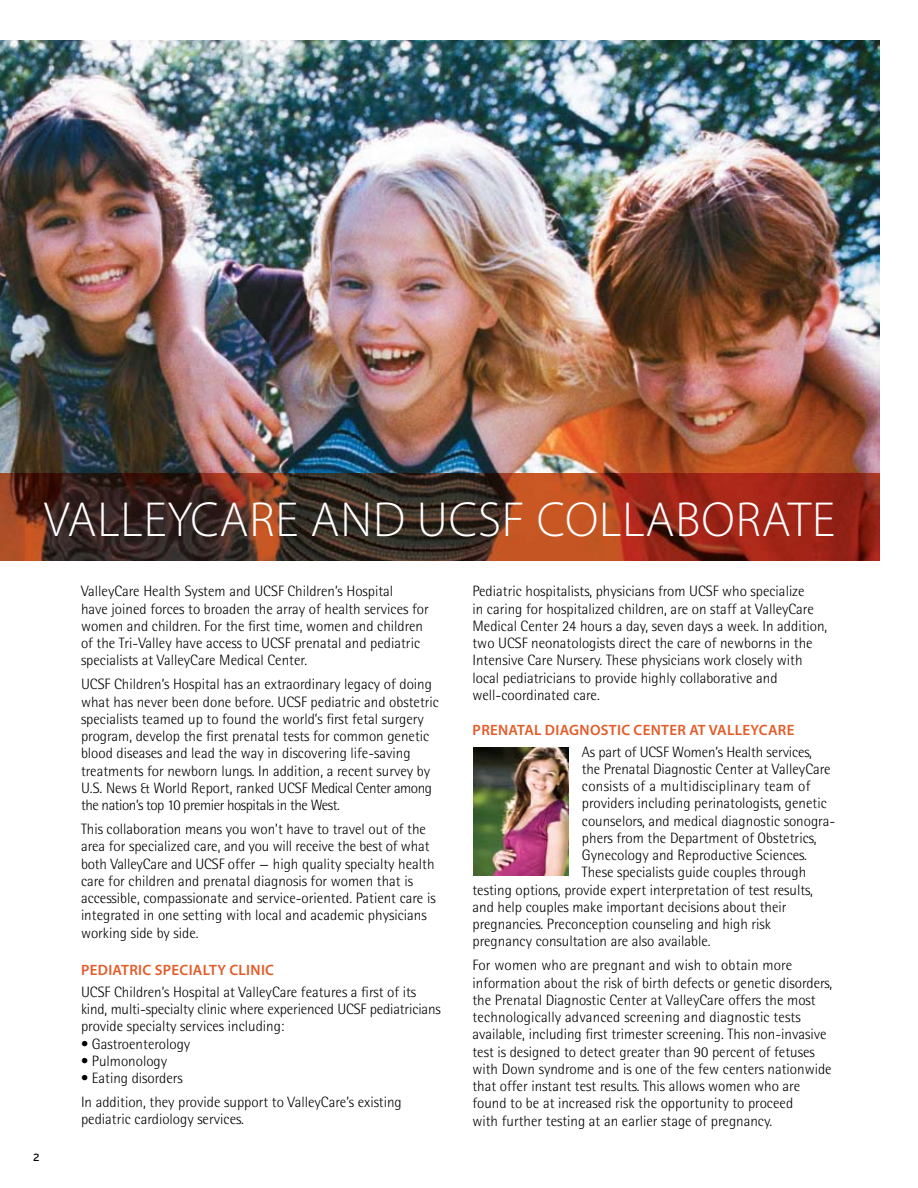
<style>
.page{position:relative;width:918px;height:1188px;background:#fff}
.page>*{position:absolute;margin:0;border:0;box-sizing:border-box;transform-origin:0 0}
.t1{font:300 49.5px "Myriad Pro";letter-spacing:.02em;color:#fff}
.t2{font:300 15px/17.2px "Rotis Semi Sans";color:#000}
.t3{font:600 15px "Myriad Pro";letter-spacing:.02em;color:#e35b28}
.t4{font:300 15px "Rotis Semi Sans";letter-spacing:.02em;color:#000}
.t5{font:10.5px "Interstate";color:#000}
</style>
<div class="page">
<img style="left:473px;top:748px;width:95px;height:128px">
<img style="left:0;top:40px;width:879px;height:521px">
<h1 class="t1" style="left:44px;top:489px;width:792px">VALLEYCARE AND UCSF COLLABORATE</h1>
<p class="t5" style="left:33px;top:1152px;width:8px">2</p>
<p class="t2" style="left:81px;top:583px;width:349px">ValleyCare Health System and UCSF Children’s Hospital<br>have joined forces to broaden the array of health services for women and children. For the first time, women and children of the Tri-Valley have access to UCSF prenatal and pediatric specialists at ValleyCare Medical Center.</p>
<p class="t2" style="left:81px;top:676px;width:360px">UCSF Children’s Hospital has an extraordinary legacy of doing what has never been done before. UCSF pediatric and obstetric specialists teamed up to found the world’s first fetal surgery program, develop the first prenatal tests for common genetic blood diseases and lead the way in discovering life-saving treatments for newborn lungs. In addition, a recent survey by U.S. News &amp; World Report, ranked UCSF Medical Center among the nation’s top 10 premier hospitals in the West.</p>
<p class="t2" style="left:81px;top:821px;width:356px">This collaboration means you won’t have to travel out of the area for specialized care, and you will receive the best of what both ValleyCare and UCSF offer — high quality specialty health care for children and prenatal diagnosis for women that is accessible, compassionate and service-oriented. Patient care is integrated in one setting with local and academic physicians working side by side.</p>
<p class="t3" style="left:81px;top:961px;width:194px">PEDIATRIC SPECIALTY CLINIC</p>
<p class="t2" style="left:81px;top:983px;width:361px">UCSF Children’s Hospital at ValleyCare features a first of its kind, multi-specialty clinic where experienced UCSF pediatricians provide specialty services including:</p>
<p class="t2" style="left:81px;top:1035px;width:111px">• Gastroenterology</p>
<p class="t2" style="left:81px;top:1052px;width:88px">• Pulmonology</p>
<p class="t2" style="left:81px;top:1066px;width:322px;line-height:24px">• Eating disorders<br>In addition, they provide support to ValleyCare’s existing</p>
<p class="t2" style="left:81px;top:1111px;width:164px">pediatric cardiology services.</p>
<p class="t2" style="left:472px;top:583px;width:356px">Pediatric hospitalists, physicians from UCSF who specialize<br>in caring for hospitalized children, are on staff at ValleyCare Medical Center 24 hours a day, seven days a week. In addition, two UCSF neonatologists direct the care of newborns in the Intensive Care Nursery. These physicians work closely with local pediatricians to provide highly collaborative and well-coordinated care.</p>
<p class="t3" style="left:473px;top:720px;width:323px">PRENATAL DIAGNOSTIC CENTER AT VALLEYCARE</p>
<p class="t2" style="left:582px;top:743px;width:232px">As part of UCSF Women’s Health services,</p>
<p class="t2" style="left:582px;top:760px;width:250px">the Prenatal Diagnostic Center at ValleyCare</p>
<p class="t4" style="left:582px;top:777px;width:230px">consists of a multidisciplinary team of</p>
<p class="t2" style="left:582px;top:795px;width:246px">providers including perinatologists, genetic</p>
<p class="t2" style="left:582px;top:812px;width:255px">counselors, and medical diagnostic sonogra-</p>
<p class="t2" style="left:582px;top:829px;width:236px">phers from the Department of Obstetrics,</p>
<p class="t2" style="left:582px;top:846px;width:227px">Gynecology and Reproductive Sciences.</p>
<p class="t2" style="left:582px;top:864px;width:226px">These specialists guide couples through</p>
<p class="t2" style="left:472px;top:881px;width:342px">testing options, provide expert interpretation of test results,</p>
<p class="t2" style="left:472px;top:898px;width:316px">and help couples make important decisions about their</p>
<p class="t2" style="left:472px;top:915px;width:300px">pregnancies. Preconception counseling and high risk</p>
<p class="t2" style="left:472px;top:933px;width:240px">pregnancy consultation are also available.</p>
<p class="t2" style="left:472px;top:957px;width:361px">For women who are pregnant and wish to obtain more information about the risk of birth defects or genetic disorders, the Prenatal Diagnostic Center at ValleyCare offers the most technologically advanced screening and diagnostic tests available, including first trimester screening. This non-invasive test is designed to detect greater than 90 percent of fetuses with Down syndrome and is one of the few centers nationwide that offer instant test results. This allows women who are found to be at increased risk the opportunity to proceed<br>with further testing at an earlier stage of pregnancy.</p>
</div>
